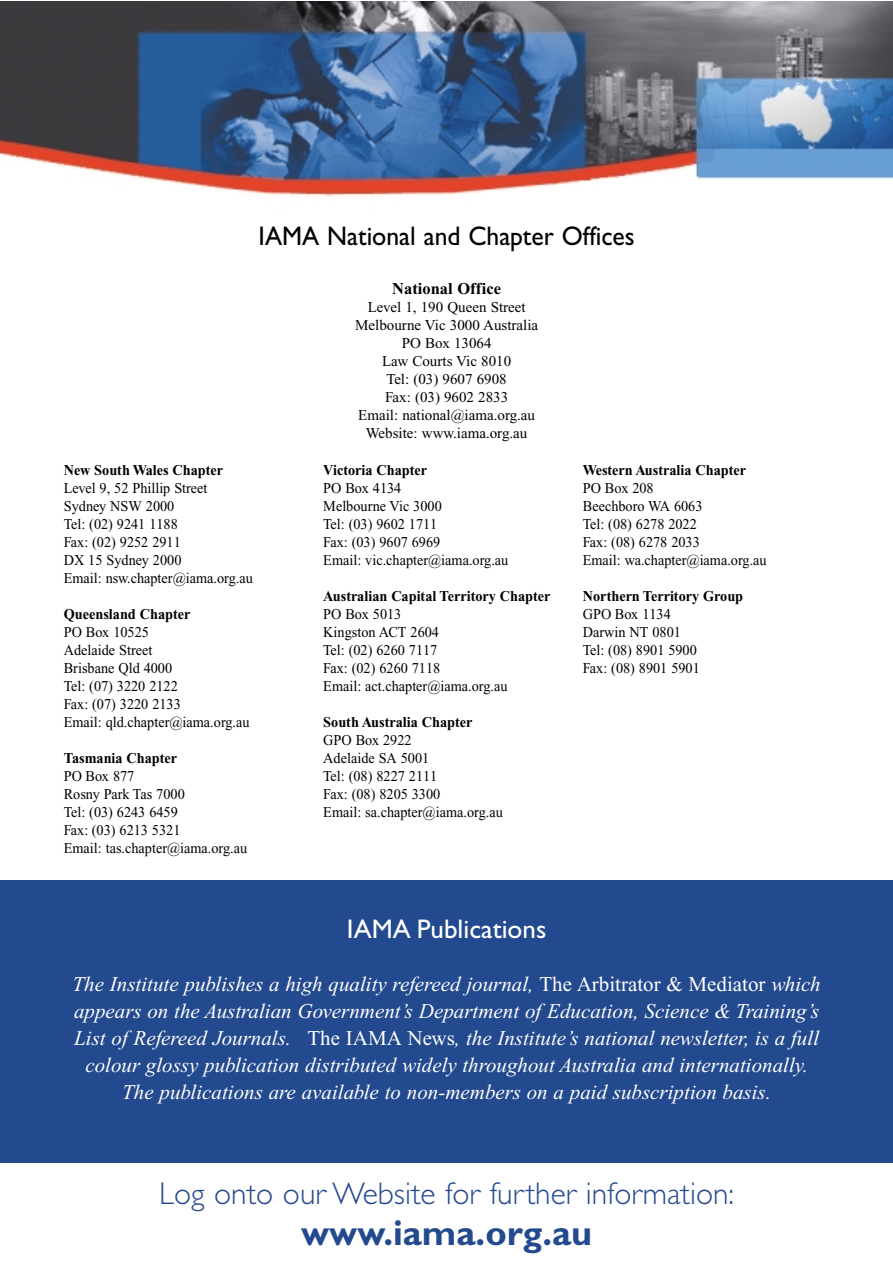
<style>
.page{position:relative;width:893px;height:1263px;background:#fff}
.page>*{position:absolute;margin:0;border:0;box-sizing:border-box;transform-origin:0 0}
.t1{font:700 36px "Gill Sans";color:#23498e}
.t2{font:300 31.5px "Gill Sans";color:#23498e}
.t3{font:27px "Gill Sans";color:#000;scale:.95 1}
.t4{font:27px "Gill Sans";color:#fff}
.t5{font:italic 21px/27px "Times";color:#fff;text-align:center}
.t6{font:700 16.5px "Times";color:#000}
.t7{font:15px/18px "Times";color:#000;scale:.95 1}
.t8{font:700 15px "Times";color:#000;scale:.95 1}
.t9{font:15px/18px "Times";color:#000;text-align:center}
.s1{font-style:normal}
</style>
<div class="page">
<img style="left:1px;top:2px;width:891px;height:194px">
<div style="left:1px;top:880px;width:891px;height:283px;background:#23498e"></div>
<h3 class="t3" style="left:258px;top:226px;width:397px">IAMA National and Chapter Offices</h3>
<p class="t8" style="left:64px;top:465px;width:169px">New South Wales Chapter</p>
<p class="t7" style="left:64px;top:481px;width:200px">Level 9, 52 Phillip Street<br>Sydney NSW 2000<br>Tel: (02) 9241 1188<br>Fax: (02) 9252 2911<br>DX 15 Sydney 2000<br>Email: nsw.chapter@iama.org.au</p>
<p class="t8" style="left:64px;top:609px;width:135px">Queensland Chapter</p>
<p class="t7" style="left:64px;top:625px;width:197px">PO Box 10525<br>Adelaide Street<br>Brisbane Qld 4000<br>Tel: (07) 3220 2122<br>Fax: (07) 3220 2133<br>Email: qld.chapter@iama.org.au</p>
<p class="t8" style="left:64px;top:753px;width:121px">Tasmania Chapter</p>
<p class="t7" style="left:64px;top:769px;width:195px">PO Box 877<br>Rosny Park Tas 7000<br>Tel: (03) 6243 6459<br>Fax: (03) 6213 5321<br>Email: tas.chapter@iama.org.au</p>
<p class="t6" style="left:392px;top:283px;width:110px">National Office</p>
<p class="t9" style="left:355px;top:299px;width:184px">Level 1, 190 Queen Street<br>Melbourne Vic 3000 Australia<br>PO Box 13064<br>Law Courts Vic 8010<br>Tel: (03) 9607 6908<br>Fax: (03) 9602 2833<br>Email: national@iama.org.au<br>Website: www.iama.org.au</p>
<p class="t8" style="left:323px;top:465px;width:111px">Victoria Chapter</p>
<p class="t7" style="left:323px;top:481px;width:196px">PO Box 4134<br>Melbourne Vic 3000<br>Tel: (03) 9602 1711<br>Fax: (03) 9607 6969<br>Email: vic.chapter@iama.org.au</p>
<p class="t8" style="left:323px;top:591px;width:241px">Australian Capital Territory Chapter</p>
<p class="t7" style="left:323px;top:607px;width:195px">PO Box 5013<br>Kingston ACT 2604<br>Tel: (02) 6260 7117<br>Fax: (02) 6260 7118<br>Email: act.chapter@iama.org.au</p>
<p class="t8" style="left:323px;top:717px;width:158px">South Australia Chapter</p>
<p class="t7" style="left:323px;top:733px;width:190px">GPO Box 2922<br>Adelaide SA 5001<br>Tel: (08) 8227 2111<br>Fax: (08) 8205 3300<br>Email: sa.chapter@iama.org.au</p>
<p class="t8" style="left:583px;top:465px;width:173px">Western Australia Chapter</p>
<p class="t7" style="left:583px;top:481px;width:195px">PO Box 208<br>Beechboro WA 6063<br>Tel: (08) 6278 2022<br>Fax: (08) 6278 2033<br>Email: wa.chapter@iama.org.au</p>
<p class="t8" style="left:583px;top:591px;width:170px">Northern Territory Group</p>
<p class="t7" style="left:583px;top:607px;width:125px">GPO Box 1134<br>Darwin NT 0801<br>Tel: (08) 8901 5900<br>Fax: (08) 8901 5901</p>
<h3 class="t4" style="left:347px;top:919px;width:201px">IAMA Publications</h3>
<p class="t5" style="left:73px;top:973px;width:749px">The Institute publishes a high quality refereed journal, <span class="s1">The Arbitrator &amp; Mediator</span> which appears on the Australian Government’s Department of Education, Science &amp; Training’s List of Refereed Journals. <span class="s1">The IAMA News</span>, the Institute’s national newsletter, is a full colour glossy publication distributed widely throughout Australia and internationally.<br>The publications are available to non-members on a paid subscription basis.</p>
<h2 class="t2" style="left:159px;top:1182px;width:576px">Log onto our Website for further information:</h2>
<h1 class="t1" style="left:301px;top:1220px;width:292px">www.iama.org.au</h1>
</div>
